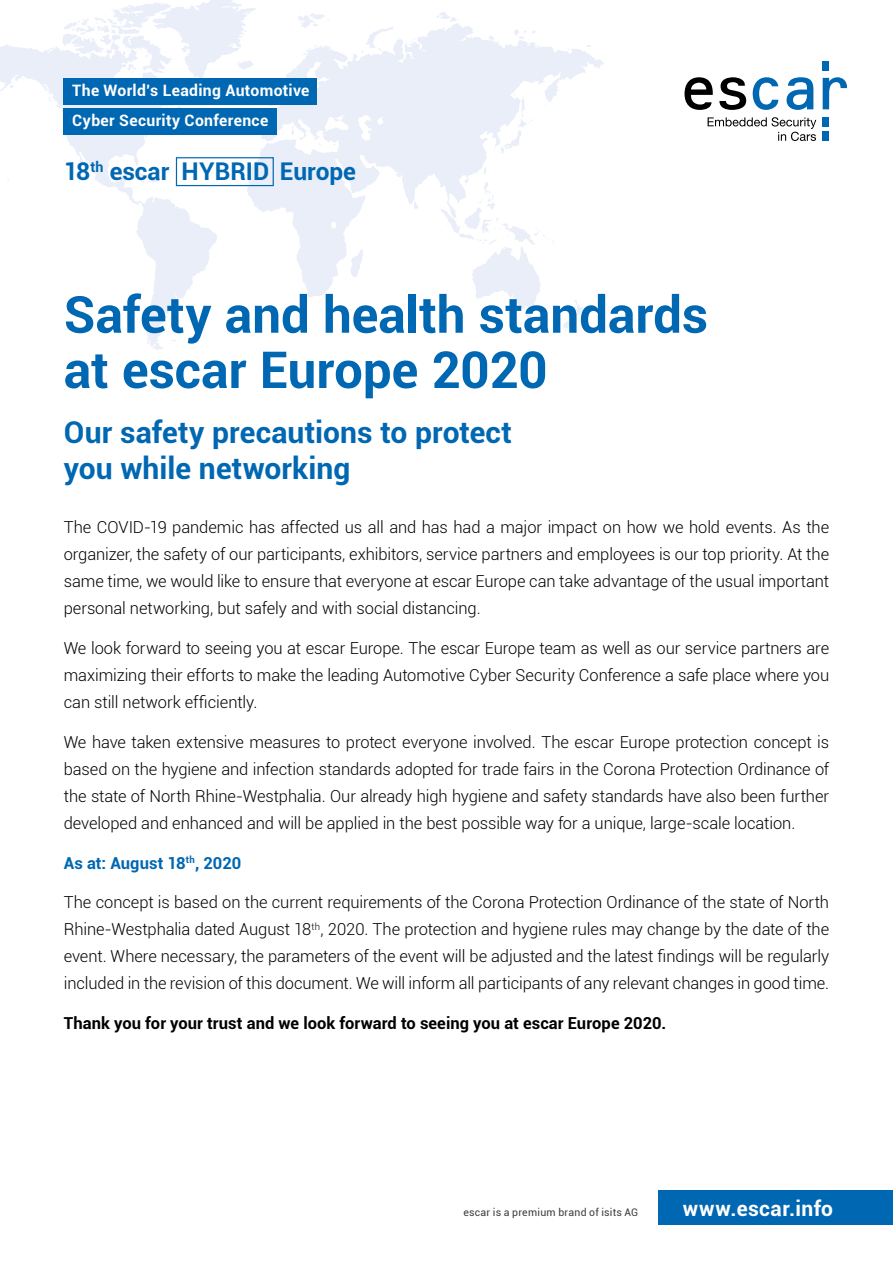
<style>
.page{position:relative;width:893px;height:1263px;background:#fff}
.page>*{position:absolute;margin:0;border:0;box-sizing:border-box;transform-origin:0 0}
.t1{font:700 51px/55.2px "Roboto";color:#0067b2}
.t2{font:700 30px/36px "Roboto";letter-spacing:.005em;color:#0067b2}
.t3{font:700 24.45px "Roboto";color:#0067b2}
.t4{font:700 21px "Roboto";letter-spacing:.02em;color:#fff}
.t5{font:300 16.5px/27px "Roboto";letter-spacing:-.005em;color:#000;text-align:justify}
.t6{font:700 16.5px "Roboto";letter-spacing:.005em;color:#000}
.t7{font:700 16.5px "Roboto";letter-spacing:.005em;color:#0067b2}
.t8{font:700 15.75px/30px "Roboto";letter-spacing:.02em;color:#fff}
.t9{font:10.5px "Roboto";letter-spacing:.02em;color:#3c3c3b}
</style>
<div class="page">
<svg style="left:0;top:0;width:604px;height:102px"></svg>
<svg style="left:8px;top:102px;width:575px;height:248px"></svg>
<svg style="left:708px;top:117px;width:108px;height:24px"></svg>
<svg style="left:684px;top:77px;width:29px;height:33px"></svg>
<svg style="left:719px;top:77px;width:27px;height:33px"></svg>
<svg style="left:753px;top:77px;width:25px;height:33px"></svg>
<svg style="left:786px;top:77px;width:27px;height:33px"></svg>
<svg style="left:823px;top:77px;width:24px;height:32px"></svg>
<div style="left:823px;top:132px;width:6px;height:9px;background:#0067b2"></div>
<div style="left:823px;top:117px;width:6px;height:9px;background:#0067b2"></div>
<div style="left:822px;top:61px;width:7px;height:9px;background:#0067b2"></div>
<div style="left:64px;top:78px;width:253px;height:26px;background:#0067b2"></div>
<div style="left:64px;top:108px;width:213px;height:27px;background:#0067b2"></div>
<div style="left:176px;top:157px;width:98px;height:29px;border:1px solid #0067b2"></div>
<div style="left:658px;top:1191px;width:235px;height:34px;background:#0067b2"></div>
<p class="t8" style="left:72px;top:75px;width:239px">The World’s Leading Automotive<br>Cyber Security Conference</p>
<h3 class="t3" style="left:64px;top:154px;width:294px">18<sup>th</sup> escar HYBRID Europe</h3>
<h1 class="t1" style="left:64px;top:285px;width:646px">Safety and health standards at escar Europe 2020</h1>
<h2 class="t2" style="left:64px;top:413px;width:450px">Our safety precautions to protect you while networking</h2>
<p class="t5" style="left:64px;top:513px;width:767px">The COVID-19 pandemic has affected us all and has had a major impact on how we hold events. As the organizer, the safety of our participants, exhibitors, service partners and employees is our top priority. At the same time, we would like to ensure that everyone at escar Europe can take advantage of the usual important personal networking, but safely and with social distancing.</p>
<p class="t5" style="left:64px;top:634px;width:767px">We look forward to seeing you at escar Europe. The escar Europe team as well as our service partners are maximizing their efforts to make the leading Automotive Cyber Security Conference a safe place where you can still network efficiently.</p>
<p class="t5" style="left:64px;top:728px;width:767px">We have taken extensive measures to protect everyone involved. The escar Europe protection concept is based on the hygiene and infection standards adopted for trade fairs in the Corona Protection Ordinance of the state of North Rhine-Westphalia. Our already high hygiene and safety standards have also been further developed and enhanced and will be applied in the best possible way for a unique, large-scale location.</p>
<p class="t7" style="left:64px;top:851px;width:179px">As at: August 18<sup>th</sup>, 2020</p>
<p class="t5" style="left:64px;top:888px;width:767px">The concept is based on the current requirements of the Corona Protection Ordinance of the state of North Rhine-Westphalia dated August 18<sup>th</sup>, 2020. The protection and hygiene rules may change by the date of the event. Where necessary, the parameters of the event will be adjusted and the latest findings will be regularly included in the revision of this document. We will inform all participants of any relevant changes in good time.</p>
<p class="t6" style="left:64px;top:1011px;width:604px">Thank you for your trust and we look forward to seeing you at escar Europe 2020.</p>
<p class="t9" style="left:463px;top:1204px;width:176px">escar is a premium brand of isits AG</p>
<p class="t4" style="left:683px;top:1193px;width:152px">www.escar.info</p>
</div>
